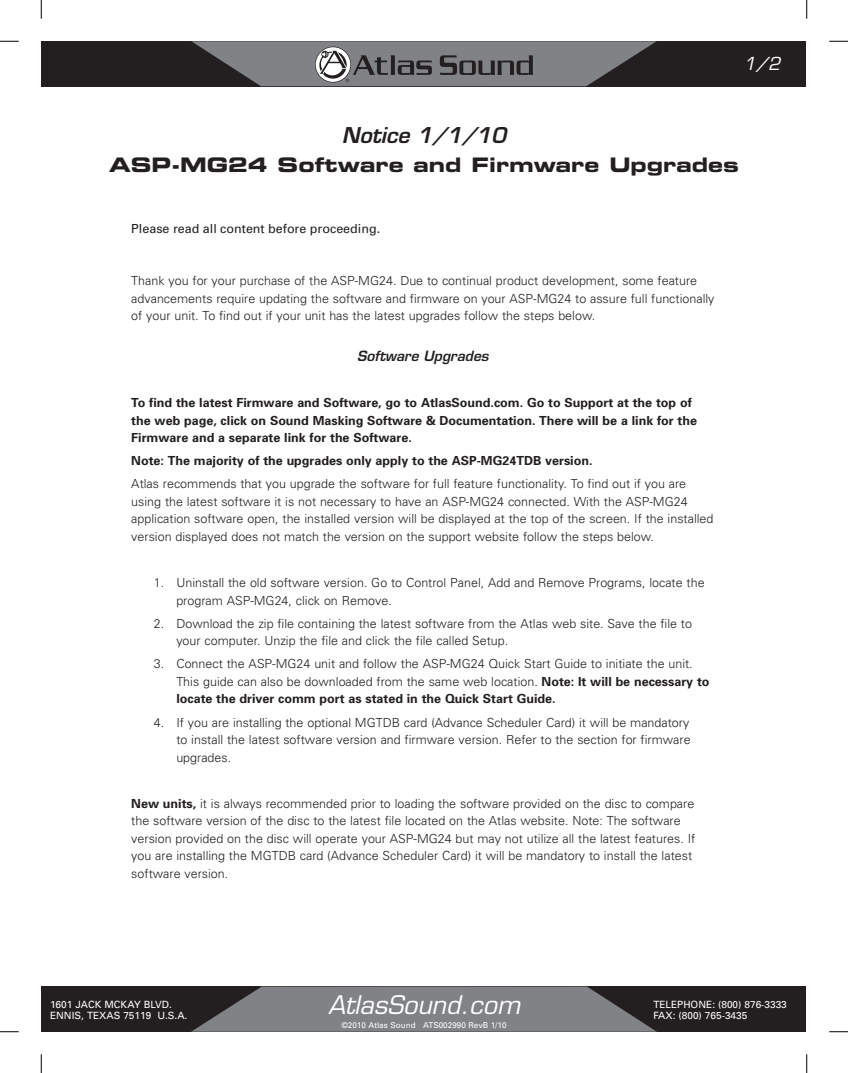
<style>
.page{position:relative;width:848px;height:1073px;background:#fff}
.page>*{position:absolute;margin:0;border:0;box-sizing:border-box;transform-origin:0 0}
.t1{font:italic 25px "Eurostile";color:#fff}
.Sub-Headline{font:italic 600 21.25px "Eurostile";color:#231f20}
.Headline{font:20px "Eurostile Bold Extended Two";color:#231f20}
.t2{font:italic 17.5px "Eurostile";color:#fff}
.Sub-Headline-2{font:italic 600 13.75px "Eurostile";color:#231f20}
.Body_Copy{font:300 12.5px/17.5px "Univers";color:#231f20}
.Body_Copy-2{font:700 12.5px/17.5px "Univers";color:#231f20}
.SubHead{font:12.5px "Univers";color:#231f20}
.t3{font:10px/11.2px "Univers";color:#fff}
.t4{font:8.12px "Univers";color:#fff}
.s1{font-weight:700}
</style>
<div class="page">
<div style="left:42px;top:41px;width:764px;height:45px;background:#231f20"></div>
<svg style="left:191px;top:41px;width:465px;height:45px"></svg>
<div style="left:42px;top:986px;width:764px;height:45px;background:#231f20"></div>
<svg style="left:192px;top:986px;width:464px;height:45px;background:#717274"></svg>
<svg style="left:0;top:40px;width:19px;height:2px"></svg>
<svg style="left:829px;top:40px;width:19px;height:2px"></svg>
<svg style="left:0;top:1031px;width:19px;height:1px"></svg>
<svg style="left:829px;top:1031px;width:19px;height:1px"></svg>
<svg style="left:40px;top:0;width:2px;height:19px"></svg>
<svg style="left:40px;top:1054px;width:2px;height:18px"></svg>
<svg style="left:806px;top:0;width:1px;height:19px"></svg>
<svg style="left:806px;top:1054px;width:1px;height:18px"></svg>
<p class="t2" style="left:743px;top:53px;width:38px">1/2</p>
<p class="Sub-Headline" style="left:342px;top:122px;width:166px">Notice 1/1/10</p>
<p class="Headline" style="left:109px;top:150px;width:631px">ASP-MG24 Software and Firmware Upgrades</p>
<p class="SubHead" style="left:131px;top:221px;width:250px">Please read all content before proceeding.</p>
<p class="Body_Copy" style="left:131px;top:271px;width:584px">Thank you for your purchase of the ASP-MG24. Due to continual product development, some feature advancements require updating the software and firmware on your ASP-MG24 to assure full functionally of your unit. To find out if your unit has the latest upgrades follow the steps below.</p>
<p class="Sub-Headline-2" style="left:357px;top:347px;width:133px">Software Upgrades</p>
<p class="Body_Copy-2" style="left:131px;top:393px;width:567px">To find the latest Firmware and Software, go to AtlasSound.com. Go to Support at the top of the web page, click on Sound Masking Software &amp; Documentation. There will be a link for the<br>Firmware and a separate link for the Software.</p>
<p class="Body_Copy-2" style="left:131px;top:451px;width:462px">Note: The majority of the upgrades only apply to the ASP-MG24TDB version.</p>
<p class="Body_Copy" style="left:131px;top:475px;width:583px">Atlas recommends that you upgrade the software for full feature functionality. To find out if you are using the latest software it is not necessary to have an ASP-MG24 connected. With the ASP-MG24 application software open, the installed version will be displayed at the top of the screen. If the installed version displayed does not match the version on the support website follow the steps below.</p>
<p class="Body_Copy" style="left:176px;top:573px;width:529px;text-indent:-22px">1. Uninstall the old software version. Go to Control Panel, Add and Remove Programs, locate the program ASP-MG24, click on Remove.</p>
<p class="Body_Copy" style="left:176px;top:614px;width:517px;text-indent:-22px">2. Download the zip file containing the latest software from the Atlas web site. Save the file to your computer. Unzip the file and click the file called Setup.</p>
<p class="Body_Copy" style="left:176px;top:655px;width:534px;text-indent:-22px">3. Connect the ASP-MG24 unit and follow the ASP-MG24 Quick Start Guide to initiate the unit.<br>This guide can also be downloaded from the same web location. <span class="s1">Note: It will be necessary to locate the driver comm port as stated in the Quick Start Guide.</span></p>
<p class="Body_Copy" style="left:176px;top:713px;width:515px;text-align:justify;text-indent:-22px">4. If you are installing the optional MGTDB card (Advance Scheduler Card) it will be mandatory to install the latest software version and firmware version. Refer to the section for firmware upgrades.</p>
<p class="Body_Copy" style="left:131px;top:794px;width:565px"><span class="s1">New units,</span> it is always recommended prior to loading the software provided on the disc to compare the software version of the disc to the latest file located on the Atlas website. Note: The software version provided on the disc will operate your ASP-MG24 but may not utilize all the latest features. If you are installing the MGTDB card (Advance Scheduler Card) it will be mandatory to install the latest software version.</p>
<p class="t3" style="left:50px;top:998px;width:139px">1601 JACK MCKAY BLVD.<br>ENNIS, TEXAS 75119 U.S.A.</p>
<p class="t1" style="left:328px;top:989px;width:193px">AtlasSound.com</p>
<p class="t4" style="left:341px;top:1020px;width:167px">©2010 Atlas Sound ATS002990 RevB 1/10</p>
<p class="t3" style="left:653px;top:998px;width:135px">TELEPHONE: (800) 876-3333</p>
<p class="t3" style="left:653px;top:1010px;width:95px">FAX: (800) 765-3435</p>
</div>
